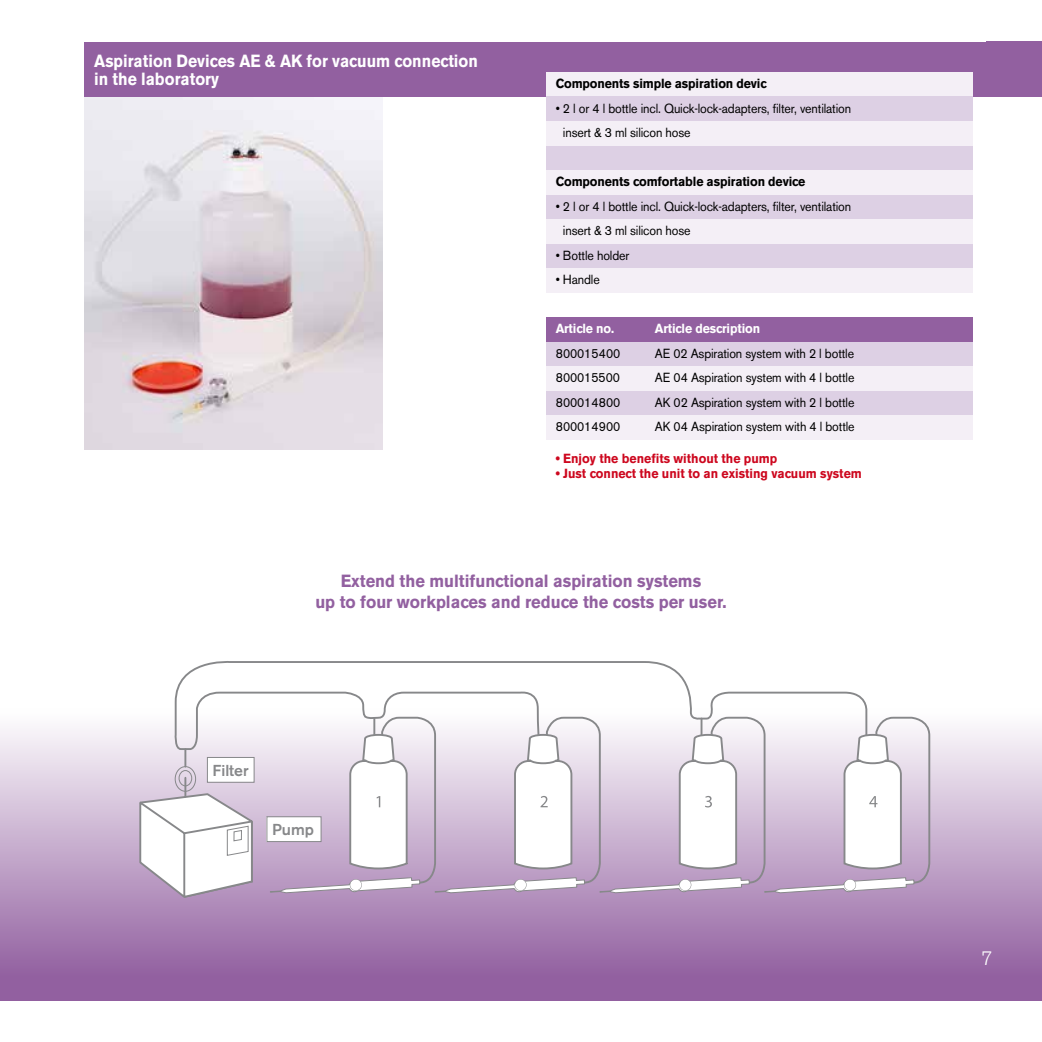
<style>
.page{position:relative;width:1042px;height:1042px;background:#fff}
.page>*{position:absolute;margin:0;border:0;box-sizing:border-box;transform-origin:0 0}
.t1{font:300 19.25px "Akzidenz Grotesk BE";color:#fff}
.t2{font:700 17.5px/21px "Akzidenz Grotesk BE";color:#9260a0;text-align:center;scale:.94 1}
.t3{font:700 17.5px/17.5px "Akzidenz Grotesk BE";color:#fff;scale:.9 1}
.t4{font:500 15.75px "Akzidenz Grotesk BE";color:#87888a}
.t5{font:13.12px/24.5px "Akzidenz Grotesk BE";letter-spacing:-.01em;color:#000;scale:.94 1}
.t6{font:700 13.12px "Akzidenz Grotesk BE";color:#cd071e;scale:.94 1}
.t7{font:700 13.12px "Akzidenz Grotesk BE";letter-spacing:-.01em;color:#000;scale:.94 1}
.t8{font:700 13.12px "Akzidenz Grotesk BE";letter-spacing:-.01em;color:#fff;scale:.94 1}
</style>
<div class="page">
<div style="left:0;top:708px;width:1042px;height:292px;background:linear-gradient(to bottom,#fff,#8a5599)"></div>
<img style="left:84px;top:97px;width:298px;height:353px">
<div style="left:84px;top:42px;width:916px;height:55px;background:#9260a0"></div>
<div style="left:987px;top:42px;width:55px;height:55px;background:#9260a0"></div>
<div style="left:546px;top:72px;width:426px;height:25px;background:#f4eff6"></div>
<div style="left:546px;top:97px;width:426px;height:24px;background:#ddd0e4"></div>
<div style="left:546px;top:146px;width:426px;height:24px;background:#ddd0e4"></div>
<div style="left:546px;top:195px;width:426px;height:24px;background:#ddd0e4"></div>
<div style="left:546px;top:244px;width:426px;height:24px;background:#ddd0e4"></div>
<div style="left:546px;top:342px;width:426px;height:24px;background:#ddd0e4"></div>
<div style="left:546px;top:391px;width:426px;height:24px;background:#ddd0e4"></div>
<div style="left:546px;top:121px;width:426px;height:25px;background:#f4eff6"></div>
<div style="left:546px;top:170px;width:426px;height:25px;background:#f4eff6"></div>
<div style="left:546px;top:219px;width:426px;height:25px;background:#f4eff6"></div>
<div style="left:546px;top:268px;width:426px;height:25px;background:#f4eff6"></div>
<div style="left:546px;top:317px;width:426px;height:25px;background:#9260a0"></div>
<div style="left:546px;top:415px;width:426px;height:25px;background:#f4eff6"></div>
<div style="left:546px;top:366px;width:426px;height:25px;background:#f4eff6"></div>
<svg style="left:174px;top:661px;width:694px;height:90px"></svg>
<svg style="left:138px;top:749px;width:119px;height:150px"></svg>
<svg style="left:266px;top:716px;width:665px;height:177px"></svg>
<div style="left:207px;top:757px;width:47px;height:25px;background:#fff"></div>
<div style="left:207px;top:757px;width:47px;height:25px;border:1px solid #87888a"></div>
<div style="left:267px;top:817px;width:54px;height:24px;background:#fff"></div>
<div style="left:267px;top:816px;width:54px;height:26px;border:1px solid #87888a"></div>
<h2 class="t3" style="left:94px;top:52px;width:428px">Aspiration Devices AE &amp; AK for vacuum connection in the laboratory</h2>
<p class="t7" style="left:556px;top:76px;width:226px">Components simple aspiration devic</p>
<p class="t5" style="left:563px;top:96px;width:308px;text-indent:-7px">• 2 l or 4 l bottle incl. Quick-lock-adapters, filter, ventilation insert &amp; 3 ml silicon hose</p>
<p class="t7" style="left:556px;top:174px;width:267px">Components comfortable aspiration device</p>
<p class="t5" style="left:563px;top:194px;width:308px;text-indent:-7px">• 2 l or 4 l bottle incl. Quick-lock-adapters, filter, ventilation insert &amp; 3 ml silicon hose</p>
<p class="t5" style="left:556px;top:243px;width:80px">• Bottle holder</p>
<p class="t5" style="left:556px;top:267px;width:48px">• Handle</p>
<p class="t8" style="left:556px;top:321px;width:64px">Article no.</p>
<p class="t8" style="left:655px;top:321px;width:113px">Article description</p>
<p class="t5" style="left:556px;top:341px;width:70px">800015400</p>
<p class="t5" style="left:655px;top:341px;width:213px">AE 02 Aspiration system with 2 l bottle</p>
<p class="t5" style="left:556px;top:365px;width:70px">800015500</p>
<p class="t5" style="left:655px;top:365px;width:214px">AE 04 Aspiration system with 4 l bottle</p>
<p class="t5" style="left:556px;top:390px;width:70px">800014800</p>
<p class="t5" style="left:655px;top:390px;width:214px">AK 02 Aspiration system with 2 l bottle</p>
<p class="t5" style="left:556px;top:414px;width:70px">800014900</p>
<p class="t5" style="left:655px;top:414px;width:214px">AK 04 Aspiration system with 4 l bottle</p>
<p class="t6" style="left:556px;top:450px;width:237px">• Enjoy the benefits without the pump</p>
<p class="t6" style="left:556px;top:466px;width:327px">• Just connect the unit to an existing vacuum system</p>
<h2 class="t2" style="left:315px;top:571px;width:439px">Extend the multifunctional aspiration systems<br>up to four workplaces and reduce the costs per user.</h2>
<p class="t4" style="left:213px;top:761px;width:38px">Filter</p>
<p class="t4" style="left:272px;top:820px;width:43px">Pump</p>
<h1 class="t1" style="left:981px;top:947px;width:13px">7</h1>
</div>
